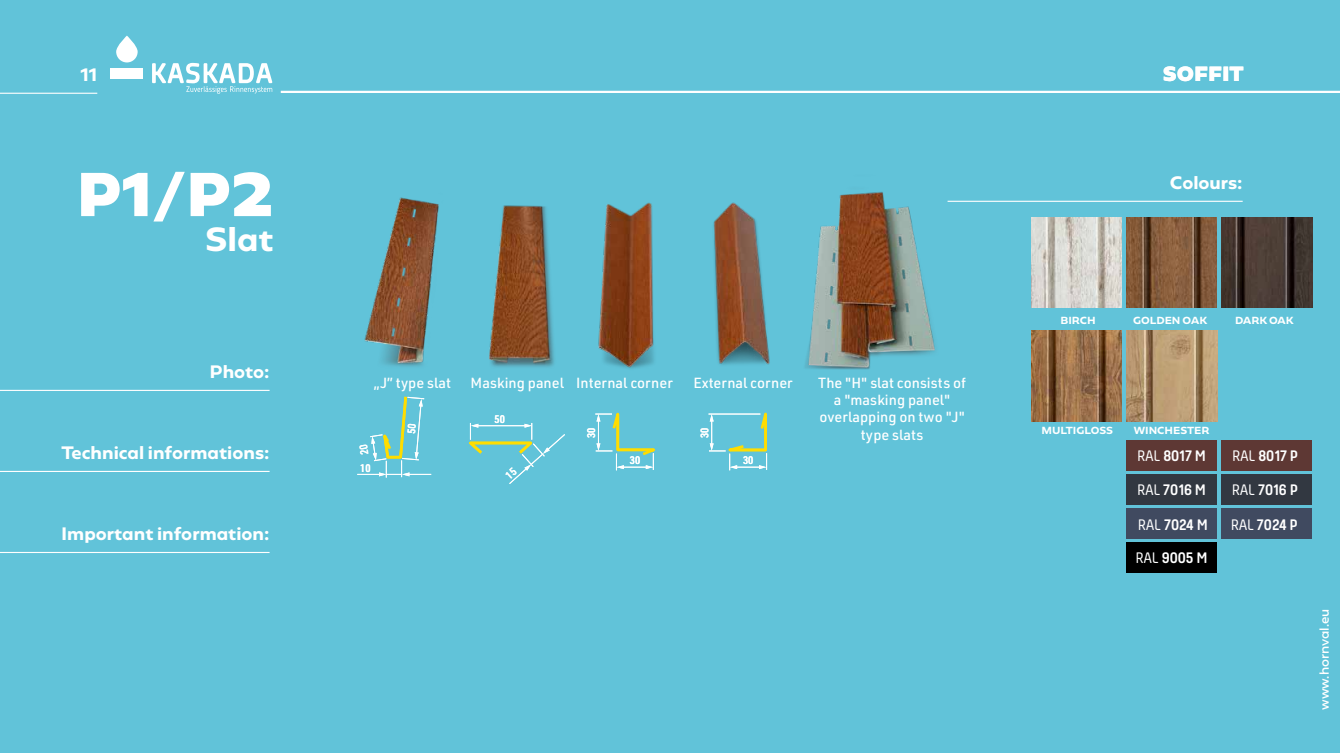
<style>
.page{position:relative;width:1340px;height:753px;background:#fff}
.page>*{position:absolute;margin:0;border:0;box-sizing:border-box;transform-origin:0 0}
.t1{font:900 54px "Geometrica";color:#fff}
.t2{font:700 29.25px "Geometrica";color:#fff}
.t3{font:900 18px "Geometrica";color:#fff}
.t4{font:700 15.75px "Geometrica";color:#fff}
.t5{font:700 15.75px "Hansom FY";color:#fff}
.t6{font:500 14.4px/17.3px "URWDIN";color:#fff;text-align:center}
.t7{font:11.25px "Geometrica";color:#fff}
.t8{font:600 10.8px "URWDIN Semi Cond";color:#fff}
.t9{font:700 9px "Geometrica";color:#fff}
.s1{font-weight:400}
</style>
<div class="page">
<div style="left:0;top:0;width:1339px;height:753px;background:#61c3d9"></div>
<hr style="left:0;top:93px;width:97px;height:1px;background:#fff">
<hr style="left:281px;top:91px;width:1058px;height:2px;background:#fff">
<hr style="left:0;top:552px;width:269px;height:1px;background:#fff">
<hr style="left:0;top:471px;width:269px;height:1px;background:#fff">
<hr style="left:0;top:390px;width:269px;height:1px;background:#fff">
<hr style="left:947px;top:201px;width:295px;height:1px;background:#fff">
<svg style="left:116px;top:36px;width:22px;height:26px"></svg>
<div style="left:111px;top:68px;width:32px;height:11px;background:#fff"></div>
<svg style="left:152px;top:63px;width:120px;height:31px"></svg>
<img style="left:364px;top:192px;width:617px;height:223px">
<svg style="left:595px;top:394px;width:73px;height:76px"></svg>
<hr style="left:708px;top:413px;width:52px;height:1px;background:#fff">
<svg style="left:709px;top:392px;width:59px;height:78px"></svg>
<div style="left:1126px;top:440px;width:90px;height:31px;background:#5e3834"></div>
<div style="left:1221px;top:440px;width:91px;height:31px;background:#5e3834"></div>
<div style="left:1126px;top:509px;width:90px;height:30px;background:#404a60"></div>
<div style="left:1221px;top:509px;width:91px;height:30px;background:#404a60"></div>
<div style="left:1126px;top:542px;width:90px;height:30px;background:#000"></div>
<div style="left:1221px;top:475px;width:91px;height:30px;background:#323841"></div>
<div style="left:1126px;top:474px;width:90px;height:31px;background:#323841"></div>
<img style="left:1031px;top:217px;width:90px;height:91px">
<img style="left:1126px;top:217px;width:90px;height:91px">
<img style="left:1221px;top:217px;width:91px;height:91px">
<img style="left:1031px;top:330px;width:90px;height:91px">
<img style="left:1126px;top:330px;width:91px;height:91px">
<svg style="left:469px;top:423px;width:96px;height:61px"></svg>
<svg style="left:357px;top:394px;width:74px;height:83px"></svg>
<p class="t4" style="left:80px;top:64px;width:18px">11</p>
<h1 class="t1" style="left:76px;top:156px;width:199px">P1/P2</h1>
<h2 class="t2" style="left:205px;top:219px;width:70px">Slat</h2>
<p class="t4" style="left:210px;top:361px;width:61px">Photo:</p>
<p class="t4" style="left:61px;top:442px;width:210px">Technical informations:</p>
<p class="t4" style="left:61px;top:523px;width:210px">Important information:</p>
<p class="t6" style="left:374px;top:373px;width:79px">„J” type slat</p>
<p class="t6" style="left:818px;top:373px;width:149px">The "H" slat consists of a "masking panel" overlapping on two "J" type slats</p>
<p class="t6" style="left:470px;top:373px;width:204px">Masking panel Internal corner</p>
<p class="t6" style="left:693px;top:373px;width:101px">External corner</p>
<p class="t8" style="left:584px;top:438px;width:12px;rotate:-90deg">30</p>
<p class="t8" style="left:630px;top:453px;width:12px">30</p>
<p class="t8" style="left:494px;top:412px;width:12px">50</p>
<p class="t8" style="left:697px;top:438px;width:12px;rotate:-90deg">30</p>
<p class="t8" style="left:743px;top:453px;width:12px">30</p>
<p class="t8" style="left:360px;top:460px;width:12px">10</p>
<p class="t3" style="left:1162px;top:61px;width:82px">SOFFIT</p>
<p class="t4" style="left:1169px;top:172px;width:74px">Colours:</p>
<p class="t9" style="left:1060px;top:314px;width:37px">BIRCH</p>
<p class="t9" style="left:1133px;top:314px;width:75px">GOLDEN OAK</p>
<p class="t9" style="left:1234px;top:314px;width:60px">DARK OAK</p>
<p class="t9" style="left:1041px;top:424px;width:73px">MULTIGLOSS</p>
<p class="t9" style="left:1133px;top:424px;width:77px">WINCHESTER</p>
<p class="t5" style="left:1137px;top:447px;width:70px"><span class="s1">RAL</span> 8017 M</p>
<p class="t5" style="left:1232px;top:447px;width:67px"><span class="s1">RAL</span> 8017 P</p>
<p class="t5" style="left:1137px;top:481px;width:70px"><span class="s1">RAL</span> 7016 M</p>
<p class="t5" style="left:1232px;top:481px;width:67px"><span class="s1">RAL</span> 7016 P</p>
<p class="t5" style="left:1138px;top:515px;width:71px"><span class="s1">RAL</span> 7024 M</p>
<p class="t5" style="left:1230px;top:515px;width:68px"><span class="s1">RAL</span> 7024 P</p>
<p class="t5" style="left:1135px;top:548px;width:73px"><span class="s1">RAL</span> 9005 M</p>
<p class="t7" style="left:1316px;top:710px;width:102px;rotate:-90deg">www.hornval.eu</p>
</div>
